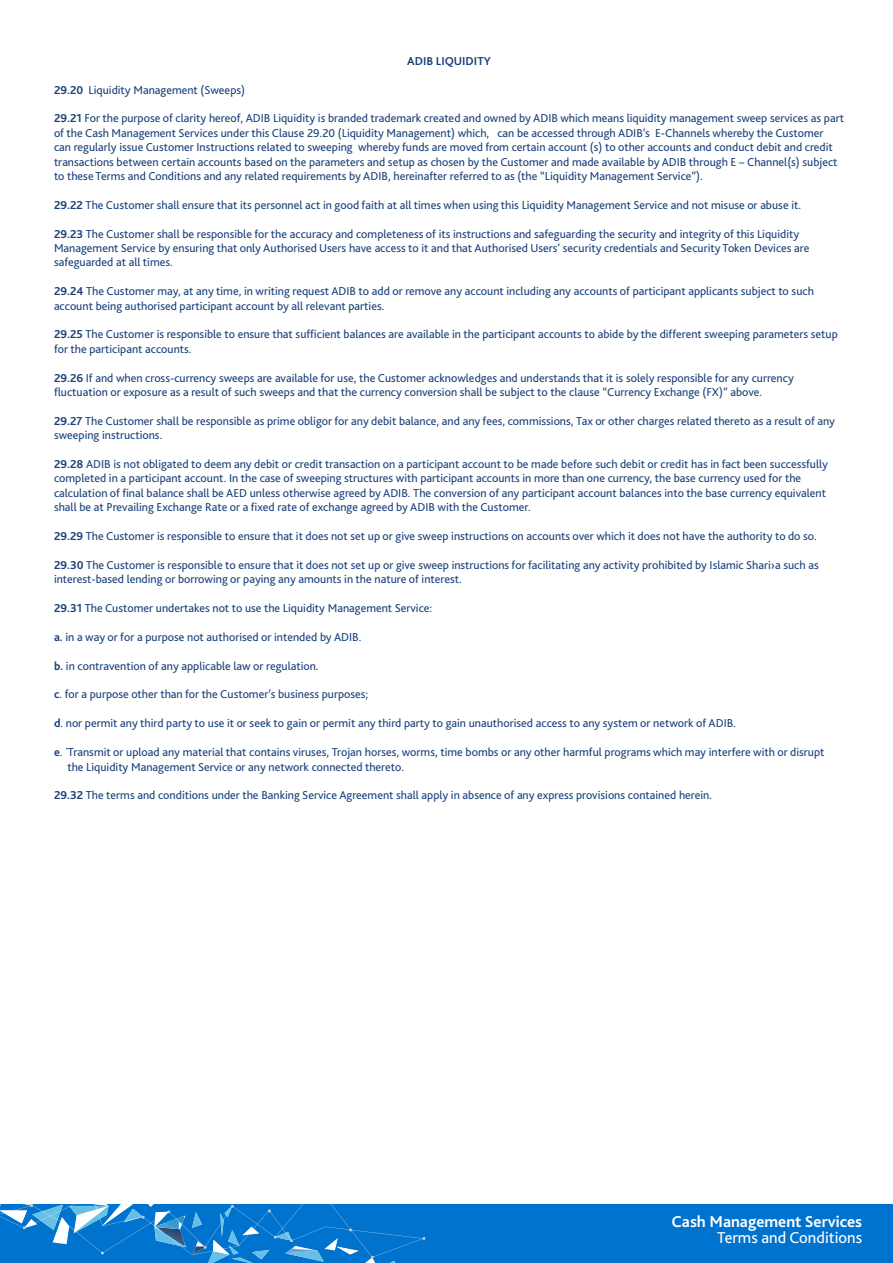
<style>
.page{position:relative;width:893px;height:1263px;background:#fff}
.page>*{position:absolute;margin:0;border:0;box-sizing:border-box;transform-origin:0 0}
.t1{font:700 16.5px "Bliss 2";color:#fff}
.t2{font:16.5px "Bliss 2";color:#fff}
.t3{font:12px/14.4px "Bliss 2";color:#19407a}
.t4{font:700 12px "Bliss 2";color:#19407a}
.s1{font-weight:700}
</style>
<div class="page">
<div style="left:0;top:1204px;width:893px;height:59px;background:#0073ce"></div>
<svg style="left:0;top:1204px;width:425px;height:59px"></svg>
<p class="t4" style="left:407px;top:53px;width:85px">ADIB LIQUIDITY</p>
<p class="t3" style="left:54px;top:82px;width:193px"><span class="s1">29.20</span> Liquidity Management (Sweeps(</p>
<p class="t3" style="left:497px;top:111px;width:348px;text-indent:-443px"><span class="s1">29.21</span> For the purpose of clarity hereof, ADIB Liquidity is branded trademark created and owned by ADIB which means liquidity management sweep services as part can be accessed through ADIB -Es’ Channels whereby the Customer</p>
<p class="t3" style="left:54px;top:125px;width:785px">of the Cash Management Services under this Clause 29.20 (Liquidity Management) which,<br>can regularly issue Customer Instructions related to sweeping whereby funds are moved from certain account s( ) to other accounts and conduct debit and credit transactions between certain accounts based on the parameters and setup as chosen by the Customer and made available by ADIB through E – Channel s( ) subject to these Terms and Conditions and any related requirements by ADIB, hereinafter referred to as (the “Liquidity Management Service .(“</p>
<p class="t3" style="left:54px;top:197px;width:749px"><span class="s1">29.22</span> The Customer shall ensure that its personnel act in good faith at all times when using this Liquidity Management Service and not misuse or abuse .i t</p>
<p class="t3" style="left:54px;top:226px;width:757px"><span class="s1">29.23</span> The Customer shall be responsible for the accuracy and completeness of its instructions and safeguarding the security and integrity of this Liquidity<br>Management Service by ensuring that only Authorised Users have access to it and that Authorised Users’ security credentials and Security Token Devices are safeguarded at all times.</p>
<p class="t3" style="left:54px;top:284px;width:761px"><span class="s1">29.24</span> The Customer may, at any time in, writing request ADIB to add or remove any account including any accounts of participant applicants subject to such account being authorised participant account by all relevant parties.</p>
<p class="t3" style="left:54px;top:327px;width:785px"><span class="s1">29.25</span> The Customer is responsible to ensure that sufficient balances are available in the participant accounts to abide by the different sweeping parameters setup for the participant accounts.</p>
<p class="t3" style="left:54px;top:370px;width:741px"><span class="s1">29.26</span> If and when cross-currency sweeps are available for use, the Customer acknowledges and understands that isit solely responsible for any currency fluctuation or exposure as a result of such sweeps and that the currency conversion shall be subject to the clause “Currency Exchange (FX)” above.</p>
<p class="t3" style="left:54px;top:413px;width:782px"><span class="s1">29.27</span> The Customer shall be responsible as prime obligor for any debit balance, and any fees, commissions, Tax or other charges related thereto as a result of any sweeping instructions.</p>
<p class="t3" style="left:54px;top:457px;width:775px"><span class="s1">29.28</span> ADIB is not obligated to deem any debit or credit transaction on a participant account to be made before such debit or credit has in fact been successfully completed in a participant account In. the case of sweeping structures with participant accounts in more than one currency, the base currency used for the calculation of final balance shall be AED unless otherwise agreed by ADIB. The conversion of any participant account balances into the base currency equivalent shall be at Prevailing Exchange Rate or a fixed rate of exchange agreed by ADIB with the Customer.</p>
<p class="t3" style="left:54px;top:529px;width:764px"><span class="s1">29.29</span> The Customer is responsible to ensure that it does not set up or give sweep instructions on accounts over which it does not have the authority to do so.</p>
<p class="t3" style="left:54px;top:557px;width:766px"><span class="s1">29.30</span> The Customer is responsible to ensure that it does not set up or give sweep instructions for facilitating any activity prohibited by Islamic Shari a› such as interest-based lending or borrowing or paying any amounts in the nature of interest.</p>
<p class="t3" style="left:54px;top:601px;width:380px"><span class="s1">29.31</span> The Customer undertakes not to use the Liquidity Management Service:</p>
<p class="t3" style="left:54px;top:629px;width:309px">i n<span class="s1">.a</span> a way or for a purpose not authorised or intended by ADIB.</p>
<p class="t3" style="left:54px;top:658px;width:266px">i n<span class="s1">.b</span> contravention of any applicable law or regulation.</p>
<p class="t3" style="left:54px;top:687px;width:316px">.<span class="s1">c</span> for a purpose other than for the Customer s’ business purposes;</p>
<p class="t3" style="left:54px;top:716px;width:683px">.<span class="s1">d</span> nor permit any third party to use it or seek to gain or permit any third party to gain unauthorised access to any system or network of ADIB.</p>
<p class="t3" style="left:54px;top:745px;width:772px">`.<span class="s1">e</span> Transmit or upload any material that contains viruses, Trojan horses, worms, time bombs or any other harmful programs which may interfere with or disrupt</p>
<p class="t3" style="left:67px;top:759px;width:338px">the Liquidity Management Service or any network connected thereto.</p>
<p class="t3" style="left:54px;top:788px;width:660px"><span class="s1">29.32</span> The terms and conditions under the Banking Service Agreement shall apply in absence of any express provisions contained herein.</p>
<h1 class="t1" style="left:671px;top:1211px;width:192px">Cash Management Services</h1>
<h1 class="t2" style="left:717px;top:1228px;width:147px">Terms and Conditions</h1>
</div>
